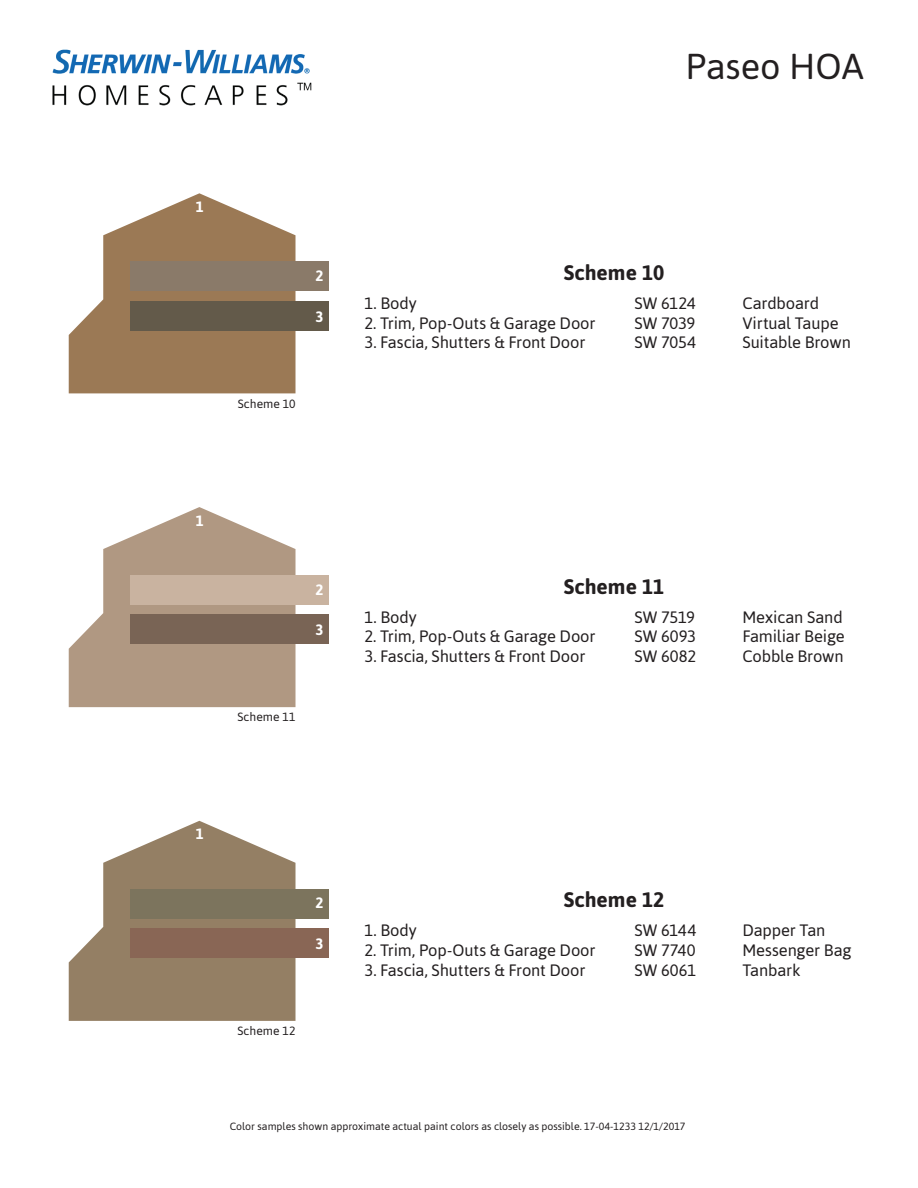
<style>
.page{position:relative;width:918px;height:1188px;background:#fff}
.page>*{position:absolute;margin:0;border:0;box-sizing:border-box;transform-origin:0 0}
.t1{font:36px "Asap";color:#231f20}
.t2{font:700 21px "Asap";color:#231f20}
.t3{font:16.5px "Asap";letter-spacing:-.01em;color:#231f20}
.t4{font:700 15px "Asap";color:#fff}
.t5{font:12px "Asap";letter-spacing:.01em;color:#231f20}
.t6{font:10.5px "Asap";color:#231f20}
</style>
<div class="page">
<img style="left:52px;top:49px;width:260px;height:57px">
<svg style="left:69px;top:193px;width:227px;height:200px;fill:#9b7955"></svg>
<div style="left:130px;top:261px;width:198px;height:30px;background:#8a7a69"></div>
<div style="left:130px;top:301px;width:198px;height:30px;background:#635a4a"></div>
<svg style="left:69px;top:507px;width:227px;height:200px;fill:#b09882"></svg>
<div style="left:130px;top:575px;width:198px;height:30px;background:#c9b3a0"></div>
<div style="left:130px;top:615px;width:198px;height:29px;background:#796455"></div>
<svg style="left:69px;top:821px;width:227px;height:200px;fill:#947f64"></svg>
<div style="left:130px;top:889px;width:198px;height:29px;background:#7c745d"></div>
<div style="left:130px;top:928px;width:198px;height:30px;background:#896655"></div>
<h1 class="t1" style="left:686px;top:45px;width:180px">Paseo HOA</h1>
<p class="t4" style="left:196px;top:198px;width:10px">1</p>
<p class="t4" style="left:316px;top:267px;width:10px">2</p>
<p class="t4" style="left:316px;top:308px;width:10px">3</p>
<p class="t5" style="left:238px;top:396px;width:59px">Scheme 10</p>
<p class="t2" style="left:564px;top:260px;width:102px">Scheme 10</p>
<p class="t3" style="left:364px;top:293px;width:54px">1. Body</p>
<p class="t3" style="left:635px;top:293px;width:63px">SW 6124</p>
<p class="t3" style="left:742px;top:293px;width:78px">Cardboard</p>
<p class="t3" style="left:364px;top:313px;width:233px">2. Trim, Pop-Outs &amp; Garage Door</p>
<p class="t3" style="left:635px;top:313px;width:62px">SW 7039</p>
<p class="t3" style="left:742px;top:313px;width:98px">Virtual Taupe</p>
<p class="t3" style="left:364px;top:333px;width:222px">3. Fascia, Shutters &amp; Front Door</p>
<p class="t3" style="left:635px;top:333px;width:63px">SW 7054</p>
<p class="t3" style="left:742px;top:333px;width:110px">Suitable Brown</p>
<p class="t4" style="left:196px;top:512px;width:10px">1</p>
<p class="t4" style="left:316px;top:581px;width:10px">2</p>
<p class="t4" style="left:316px;top:621px;width:10px">3</p>
<p class="t5" style="left:237px;top:710px;width:60px">Scheme 11</p>
<p class="t2" style="left:564px;top:574px;width:102px">Scheme 11</p>
<p class="t3" style="left:364px;top:607px;width:54px">1. Body</p>
<p class="t3" style="left:635px;top:607px;width:62px">SW 7519</p>
<p class="t3" style="left:742px;top:607px;width:102px">Mexican Sand</p>
<p class="t3" style="left:364px;top:627px;width:233px">2. Trim, Pop-Outs &amp; Garage Door</p>
<p class="t3" style="left:635px;top:627px;width:63px">SW 6093</p>
<p class="t3" style="left:742px;top:627px;width:104px">Familiar Beige</p>
<p class="t3" style="left:364px;top:647px;width:222px">3. Fascia, Shutters &amp; Front Door</p>
<p class="t3" style="left:635px;top:647px;width:63px">SW 6082</p>
<p class="t3" style="left:742px;top:647px;width:103px">Cobble Brown</p>
<p class="t4" style="left:196px;top:825px;width:10px">1</p>
<p class="t4" style="left:316px;top:894px;width:10px">2</p>
<p class="t4" style="left:316px;top:935px;width:10px">3</p>
<p class="t5" style="left:237px;top:1024px;width:60px">Scheme 12</p>
<p class="t2" style="left:564px;top:888px;width:102px">Scheme 12</p>
<p class="t3" style="left:364px;top:921px;width:54px">1. Body</p>
<p class="t3" style="left:635px;top:921px;width:63px">SW 6144</p>
<p class="t3" style="left:742px;top:921px;width:84px">Dapper Tan</p>
<p class="t3" style="left:364px;top:941px;width:233px">2. Trim, Pop-Outs &amp; Garage Door</p>
<p class="t3" style="left:635px;top:941px;width:63px">SW 7740</p>
<p class="t3" style="left:742px;top:941px;width:111px">Messenger Bag</p>
<p class="t3" style="left:364px;top:961px;width:222px">3. Fascia, Shutters &amp; Front Door</p>
<p class="t3" style="left:635px;top:961px;width:63px">SW 6061</p>
<p class="t3" style="left:742px;top:961px;width:60px">Tanbark</p>
<p class="t6" style="left:230px;top:1120px;width:457px">Color samples shown approximate actual paint colors as closely as possible. 17-04-1233 12/1/2017</p>
</div>
